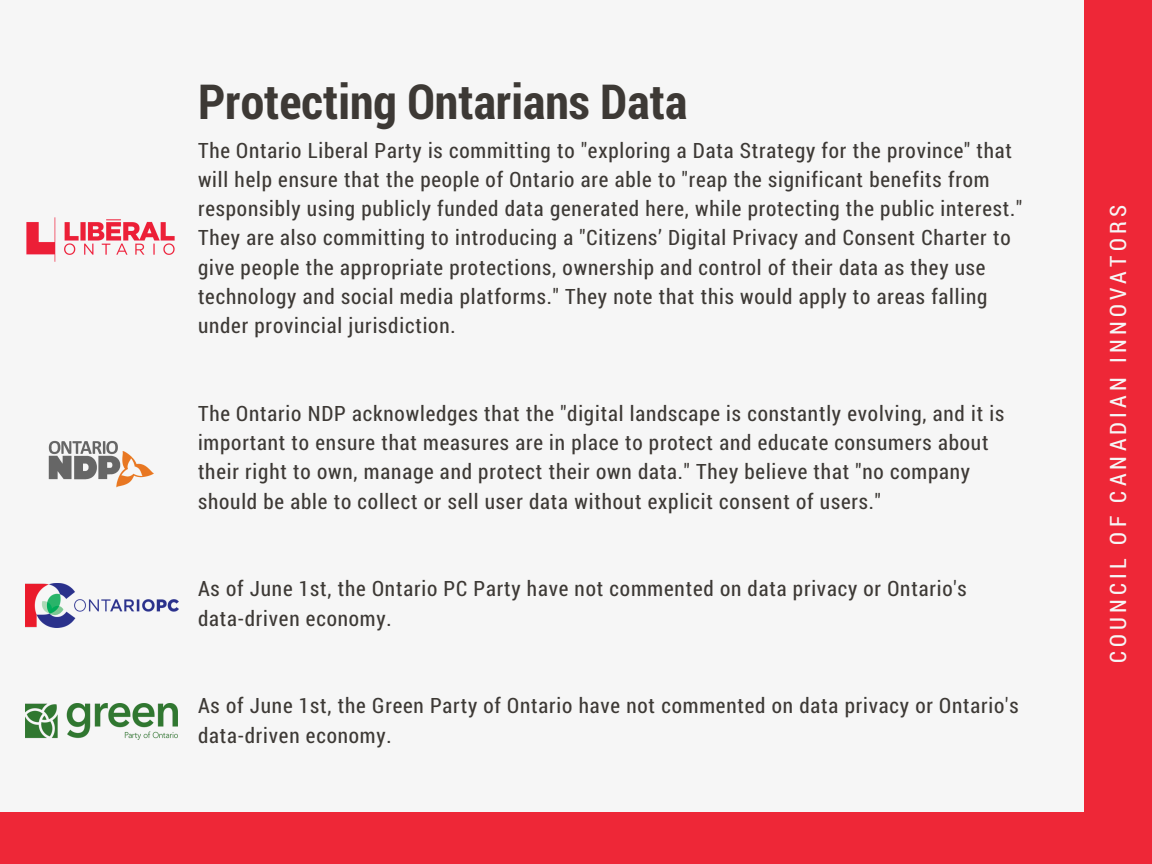
<style>
.page{position:relative;width:1152px;height:864px;background:#f6f6f6}
.page>*{position:absolute;margin:0;border:0;box-sizing:border-box;transform-origin:0 0}
.t1{font:700 48.3px "Roboto Condensed";color:#3d3935}
.t2{font:22.65px "Roboto Condensed";letter-spacing:.19em;color:#f6f6f6}
.t3{font:21.15px/29.2px "Roboto Condensed";letter-spacing:.04em;color:#3d3935}
</style>
<div class="page">
<img style="left:26px;top:217px;width:149px;height:45px">
<img style="left:26px;top:584px;width:153px;height:44px">
<img style="left:48px;top:440px;width:106px;height:47px">
<img style="left:26px;top:703px;width:152px;height:36px">
<div style="left:1085px;top:0;width:67px;height:864px;background:#ee2737"></div>
<div style="left:0;top:812px;width:1123px;height:52px;background:#ee2737"></div>
<h1 class="t1" style="left:198px;top:69px;width:491px">Protecting Ontarians Data</h1>
<p class="t3" style="left:198px;top:135px;width:826px">The Ontario Liberal Party is committing to "exploring a Data Strategy for the province" that will help ensure that the people of Ontario are able to "reap the significant benefits from responsibly using publicly funded data generated here, while protecting the public interest." They are also committing to introducing a "Citizens’ Digital Privacy and Consent Charter to give people the appropriate protections, ownership and control of their data as they use technology and social media platforms." They note that this would apply to areas falling under provincial jurisdiction.</p>
<p class="t3" style="left:198px;top:398px;width:808px">The Ontario NDP acknowledges that the "digital landscape is constantly evolving, and it is important to ensure that measures are in place to protect and educate consumers about their right to own, manage and protect their own data." They believe that "no company should be able to collect or sell user data without explicit consent of users."</p>
<p class="t3" style="left:198px;top:573px;width:770px">As of June 1st, the Ontario PC Party have not commented on data privacy or Ontario's data-driven economy.</p>
<p class="t3" style="left:198px;top:690px;width:822px">As of June 1st, the Green Party of Ontario have not commented on data privacy or Ontario's data-driven economy.</p>
<p class="t2" style="left:1102px;top:663px;width:460px;rotate:-90deg">COUNCIL OF CANADIAN INNOVATORS</p>
</div>
